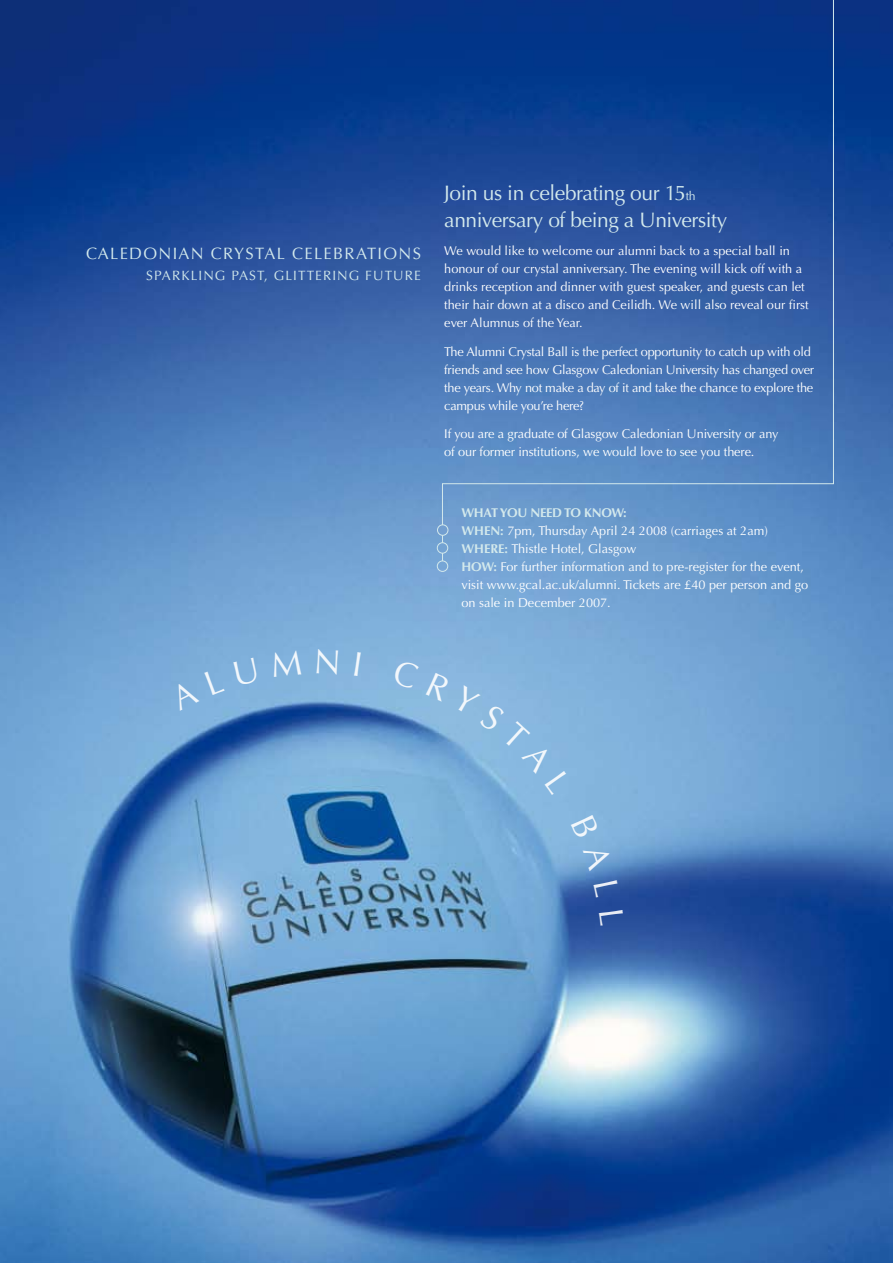
<style>
.page{position:relative;width:893px;height:1263px;background:#fff}
.page>*{position:absolute;margin:0;border:0;box-sizing:border-box;transform-origin:0 0}
.t1{font:21px/27px "Optima LT";letter-spacing:-.02em;color:#d3e9ec}
.t2{font:16.5px "Optima LT";letter-spacing:.08em;color:#d3e9ec}
.t3{font:13.5px "Optima LT";letter-spacing:.08em;color:#d3e9ec}
.t4{font:12.75px/18px "Optima LT";color:#fff}
.t5{font:12.75px/18px "Optima LT";letter-spacing:-.02em;color:#fff}
.s1{font-size:12.3px}
.s2{font-weight:700;color:#d3e9ec}
</style>
<div class="page">
<img style="left:0;top:0;width:893px;height:1263px">
<svg style="left:442px;top:0;width:392px;height:525px;background:#2f5da4"></svg>
<div style="left:437px;top:525px;width:11px;height:10px;border:1px solid #d3e9ec;border-radius:50%"></div>
<div style="left:437px;top:542px;width:11px;height:11px;border:1px solid #d3e9ec;border-radius:50%"></div>
<div style="left:437px;top:561px;width:11px;height:11px;border:1px solid #d3e9ec;border-radius:50%"></div>
<div style="left:169px;top:669px;width:56px;height:42px;background:#80b1dc"></div>
<svg style="left:234px;top:658px;width:25px;height:28px"></svg>
<svg style="left:272px;top:651px;width:29px;height:26px"></svg>
<svg style="left:317px;top:649px;width:21px;height:26px"></svg>
<svg style="left:354px;top:652px;width:7px;height:24px"></svg>
<svg style="left:392px;top:660px;width:27px;height:29px"></svg>
<svg style="left:426px;top:672px;width:146px;height:123px;background:#84b4dd"></svg>
<svg style="left:571px;top:815px;width:42px;height:56px;background:#7eafda"></svg>
<svg style="left:594px;top:880px;width:26px;height:18px"></svg>
<svg style="left:599px;top:909px;width:25px;height:16px"></svg>
<p class="t2" style="left:86px;top:243px;width:336px">Caledonian Crystal Celeb rations</p>
<p class="t3" style="left:146px;top:267px;width:230px">Sparkli ng past, g litteri ng futu</p>
<p class="t3" style="left:405px;top:267px;width:18px">re</p>
<h1 class="t1" style="left:444px;top:179px;width:284px">Join us in celebrating our 15<span class="s1">th </span>anniversary of being a University</h1>
<p class="t4" style="left:444px;top:242px;width:366px">We would like to welcome our alumni back to a special ball in honour of our crystal anniversary. The evening will kick off with a drinks reception and dinner with guest speaker, and guests can let their hair down at a disco and Ceilidh. We will also reveal our first ever Alumnus of the Year.</p>
<p class="t5" style="left:444px;top:342px;width:371px">The Alumni Crystal Ball is the perfect opportunity to catch up with old friends and see how Glasgow Caledonian University has changed over the years. Why not make a day of it and take the chance to explore the campus while you’re here?</p>
<p class="t4" style="left:444px;top:425px;width:336px">If you are a graduate of Glasgow Caledonian University or any of our former institutions, we would love to see you there.</p>
<p class="t4" style="left:461px;top:504px;width:348px"><span class="s2">WHAT YOU NEED TO KNOW:<br>WHEN:</span> 7pm, Thursday April 24 2008 (carriages at 2am)<br><span class="s2">WHERE:</span> Thistle Hotel, Glasgow<br><span class="s2">HOW:</span> For further information and to pre-register for the event, visit www.gcal.ac.uk/alumni. Tickets are £40 per person and go on sale in December 2007.</p>
</div>
